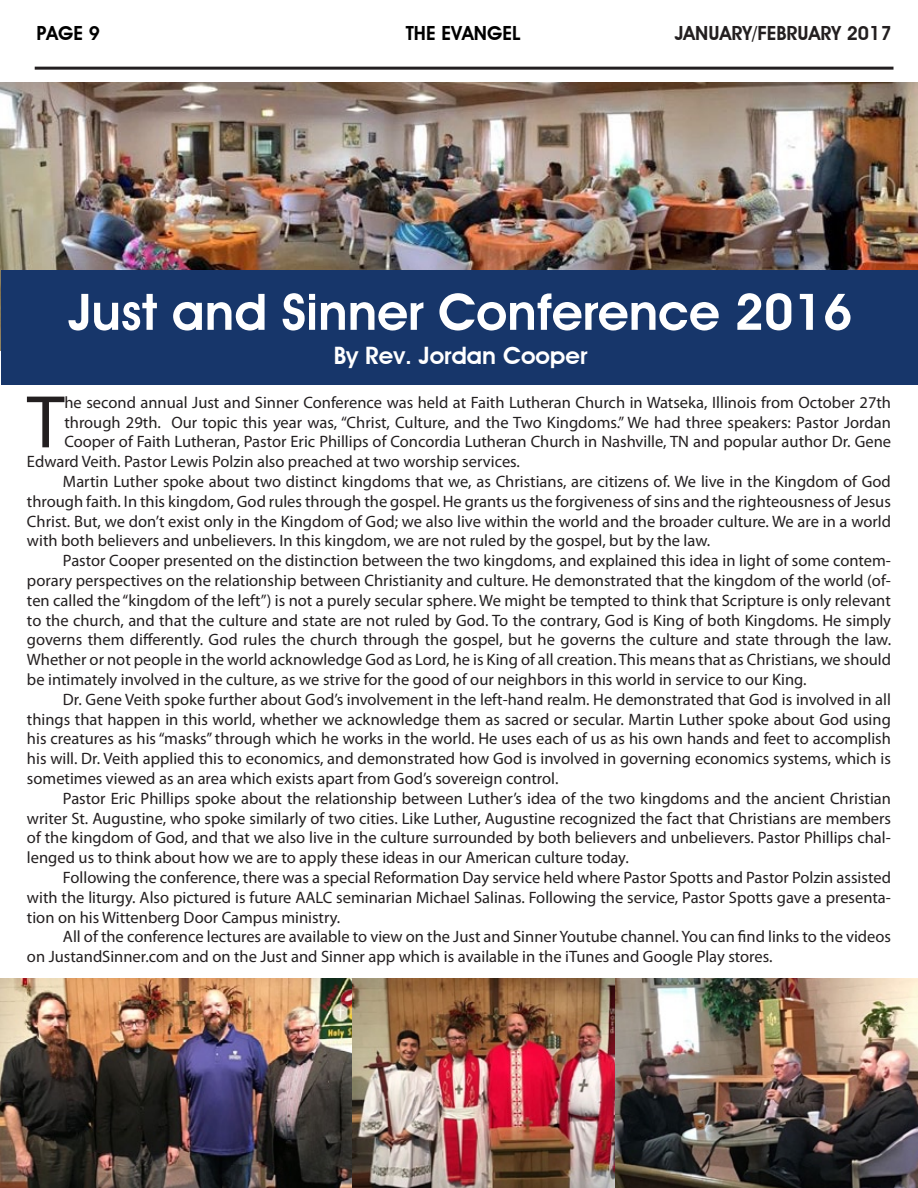
<style>
.page{position:relative;width:918px;height:1188px;background:#fff}
.page>*{position:absolute;margin:0;border:0;box-sizing:border-box;transform-origin:0 0}
.t1{font:75.3px "Myriad Pro";color:#231f20}
.t2{font:600 51px "Advantage";color:#fff}
.t3{font:600 24px "Advantage";color:#fff}
.t4{font:600 19.5px "Advantage";color:#231f20}
.t5{font:600 19.5px "Advantage";color:#000}
.t6{font:16.5px "Myriad Pro";color:#231f20}
</style>
<div class="page">
<img style="left:0;top:83px;width:918px;height:268px">
<div style="left:2px;top:270px;width:916px;height:115px;background:#17366a"></div>
<hr style="left:35px;top:67px;width:859px;height:3px;background:#231f20">
<img style="left:0;top:979px;width:353px;height:209px">
<img style="left:353px;top:979px;width:263px;height:209px">
<img style="left:616px;top:979px;width:302px;height:209px">
<p class="t5" style="left:36px;top:21px;width:65px">PAGE 9</p>
<p class="t5" style="left:406px;top:21px;width:116px">THE EVANGEL</p>
<p class="t4" style="left:675px;top:21px;width:218px">JANUARY/FEBRUARY 2017</p>
<h2 class="t2" style="left:68px;top:281px;width:786px">Just and Sinner Conference 2016</h2>
<h3 class="t3" style="left:334px;top:341px;width:255px">By Rev. Jordan Cooper</h3>
<h1 class="t1" style="left:27px;top:376px;width:39px">T</h1>
<p class="t6" style="left:64px;top:392px;width:828px">he second annual Just and Sinner Conference was held at Faith Lutheran Church in Watseka, Illinois from October 27th</p>
<p class="t6" style="left:64px;top:412px;width:828px">through 29th. Our topic this year was, “Christ, Culture, and the Two Kingdoms.” We had three speakers: Pastor Jordan</p>
<p class="t6" style="left:64px;top:432px;width:828px">Cooper of Faith Lutheran, Pastor Eric Phillips of Concordia Lutheran Church in Nashville, TN and popular author Dr. Gene</p>
<p class="t6" style="left:27px;top:451px;width:495px">Edward Veith. Pastor Lewis Polzin also preached at two worship services.</p>
<p class="t6" style="left:63px;top:471px;width:829px">Martin Luther spoke about two distinct kingdoms that we, as Christians, are citizens of. We live in the Kingdom of God</p>
<p class="t6" style="left:27px;top:491px;width:865px">through faith. In this kingdom, God rules through the gospel. He grants us the forgiveness of sins and the righteousness of Jesus</p>
<p class="t6" style="left:27px;top:511px;width:866px">Christ. But, we don’t exist only in the Kingdom of God; we also live within the world and the broader culture. We are in a world</p>
<p class="t6" style="left:27px;top:531px;width:685px">with both believers and unbelievers. In this kingdom, we are not ruled by the gospel, but by the law.</p>
<p class="t6" style="left:63px;top:550px;width:830px">Pastor Cooper presented on the distinction between the two kingdoms, and explained this idea in light of some contem-</p>
<p class="t6" style="left:27px;top:570px;width:865px">porary perspectives on the relationship between Christianity and culture. He demonstrated that the kingdom of the world (of-</p>
<p class="t6" style="left:27px;top:590px;width:865px">ten called the “kingdom of the left”) is not a purely secular sphere. We might be tempted to think that Scripture is only relevant</p>
<p class="t6" style="left:27px;top:610px;width:866px">to the church, and that the culture and state are not ruled by God. To the contrary, God is King of both Kingdoms. He simply</p>
<p class="t6" style="left:27px;top:630px;width:866px">governs them differently. God rules the church through the gospel, but he governs the culture and state through the law.</p>
<p class="t6" style="left:27px;top:649px;width:866px">Whether or not people in the world acknowledge God as Lord, he is King of all creation. This means that as Christians, we should</p>
<p class="t6" style="left:27px;top:669px;width:781px">be intimately involved in the culture, as we strive for the good of our neighbors in this world in service to our King.</p>
<p class="t6" style="left:63px;top:689px;width:830px">Dr. Gene Veith spoke further about God’s involvement in the left-hand realm. He demonstrated that God is involved in all</p>
<p class="t6" style="left:27px;top:709px;width:865px">things that happen in this world, whether we acknowledge them as sacred or secular. Martin Luther spoke about God using</p>
<p class="t6" style="left:27px;top:729px;width:866px">his creatures as his “masks” through which he works in the world. He uses each of us as his own hands and feet to accomplish</p>
<p class="t6" style="left:27px;top:748px;width:865px">his will. Dr. Veith applied this to economics, and demonstrated how God is involved in governing economics systems, which is</p>
<p class="t6" style="left:27px;top:768px;width:533px">sometimes viewed as an area which exists apart from God’s sovereign control.</p>
<p class="t6" style="left:63px;top:788px;width:830px">Pastor Eric Phillips spoke about the relationship between Luther’s idea of the two kingdoms and the ancient Christian</p>
<p class="t6" style="left:27px;top:808px;width:866px">writer St. Augustine, who spoke similarly of two cities. Like Luther, Augustine recognized the fact that Christians are members</p>
<p class="t6" style="left:27px;top:828px;width:865px">of the kingdom of God, and that we also live in the culture surrounded by both believers and unbelievers. Pastor Phillips chal-</p>
<p class="t6" style="left:27px;top:847px;width:603px">lenged us to think about how we are to apply these ideas in our American culture today.</p>
<p class="t6" style="left:63px;top:867px;width:829px">Following the conference, there was a special Reformation Day service held where Pastor Spotts and Pastor Polzin assisted</p>
<p class="t6" style="left:27px;top:887px;width:866px">with the liturgy. Also pictured is future AALC seminarian Michael Salinas. Following the service, Pastor Spotts gave a presenta-</p>
<p class="t6" style="left:27px;top:907px;width:315px">tion on his Wittenberg Door Campus ministry.</p>
<p class="t6" style="left:63px;top:927px;width:830px">All of the conference lectures are available to view on the Just and Sinner Youtube channel. You can find links to the videos</p>
<p class="t6" style="left:27px;top:946px;width:747px">on JustandSinner.com and on the Just and Sinner app which is available in the iTunes and Google Play stores.</p>
</div>
